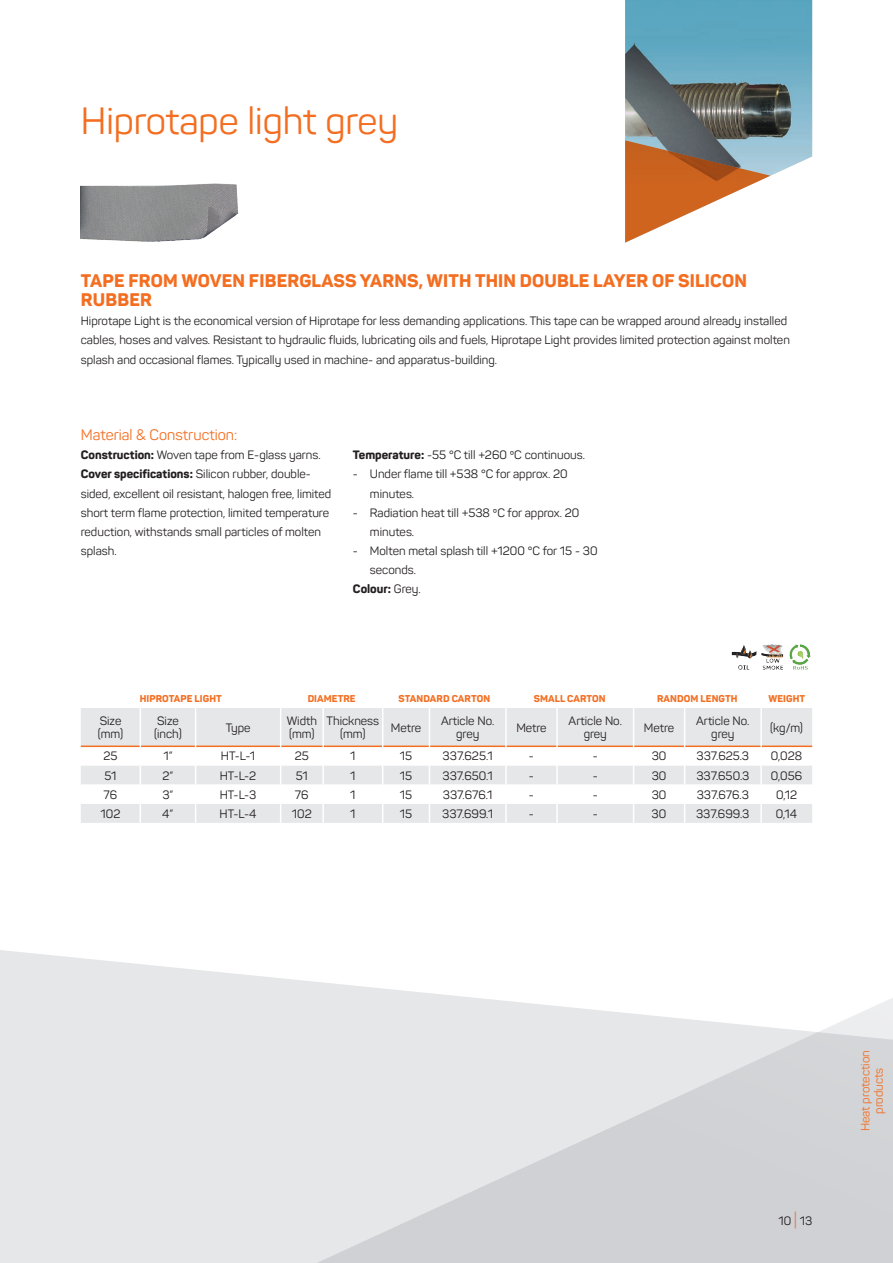
<style>
.page{position:relative;width:893px;height:1263px;background:#fff}
.page>*{position:absolute;margin:0;border:0;box-sizing:border-box;transform-origin:0 0}
.t1{font:37.5px "Panton";color:#f36e21}
.t2{font:800 18px/19.2px "Panton";letter-spacing:.01em;color:#f36e21}
.t3{font:15px "Panton";color:#f36e21}
.t4{font:12px/19.2px "Panton";color:#231f20}
.t5{font:12px/13.5px "Panton";color:#f36e21;text-align:center}
.t6{font:800 12px "Panton";color:#231f20}
.t7{font:800 9.75px "Panton";letter-spacing:.01em;color:#f36e21}
.s1{font-weight:800}
.s2{font-weight:400}
.s3{font-size:16.8px;color:#f36e21}
</style>
<div class="page">
<svg style="left:0;top:950px;width:893px;height:313px;fill:#e6e7e9"></svg>
<img style="left:81px;top:183px;width:158px;height:59px">
<img style="left:625px;top:0;width:187px;height:176px">
<svg style="left:625px;top:140px;width:145px;height:103px"></svg>
<img style="left:761px;top:644px;width:22px;height:26px">
<img style="left:732px;top:644px;width:25px;height:26px">
<img style="left:789px;top:644px;width:22px;height:26px">
<div style="left:81px;top:708px;width:731px;height:37px;background:#e6e7e9"></div>
<hr style="left:140px;top:708px;width:1px;height:38px;background:#fff">
<hr style="left:195px;top:708px;width:1px;height:38px;background:#fff">
<hr style="left:280px;top:708px;width:1px;height:38px;background:#fff">
<hr style="left:322px;top:708px;width:2px;height:38px;background:#fff">
<hr style="left:382px;top:708px;width:1px;height:38px;background:#fff">
<hr style="left:429px;top:708px;width:1px;height:38px;background:#fff">
<hr style="left:505px;top:708px;width:2px;height:38px;background:#fff">
<hr style="left:556px;top:708px;width:2px;height:38px;background:#fff">
<hr style="left:633px;top:708px;width:1px;height:38px;background:#fff">
<hr style="left:684px;top:708px;width:1px;height:38px;background:#fff">
<hr style="left:760px;top:708px;width:2px;height:38px;background:#fff">
<svg style="left:81px;top:746px;width:731px;height:77px"></svg>
<hr style="left:81px;top:745px;width:59px;height:2px;background:#f36e21">
<hr style="left:141px;top:745px;width:54px;height:2px;background:#f36e21">
<hr style="left:196px;top:745px;width:84px;height:2px;background:#f36e21">
<hr style="left:281px;top:745px;width:41px;height:2px;background:#f36e21">
<hr style="left:324px;top:745px;width:58px;height:2px;background:#f36e21">
<hr style="left:383px;top:745px;width:46px;height:2px;background:#f36e21">
<hr style="left:430px;top:745px;width:75px;height:2px;background:#f36e21">
<hr style="left:507px;top:745px;width:49px;height:2px;background:#f36e21">
<hr style="left:558px;top:745px;width:75px;height:2px;background:#f36e21">
<hr style="left:634px;top:745px;width:50px;height:2px;background:#f36e21">
<hr style="left:685px;top:745px;width:75px;height:2px;background:#f36e21">
<hr style="left:762px;top:745px;width:50px;height:2px;background:#f36e21">
<h1 class="t1" style="left:81px;top:98px;width:319px">Hiprotape light grey</h1>
<h2 class="t2" style="left:81px;top:271px;width:667px">TAPE FROM WOVEN FIBERGLASS YARNS, WITH THIN DOUBLE LAYER OF SILICON<br>RUBBER</h2>
<p class="t4" style="left:81px;top:311px;width:711px">Hiprotape Light is the economical version of Hiprotape for less demanding applications. This tape can be wrapped around already installed cables, hoses and valves. Resistant to hydraulic fluids, lubricating oils and fuels, Hiprotape Light provides limited protection against molten splash and occasional flames. Typically used in machine- and apparatus-building.</p>
<p class="t3" style="left:81px;top:426px;width:158px">Material &amp; Construction:</p>
<p class="t4" style="left:81px;top:445px;width:252px"><span class="s1">Construction:</span> Woven tape from E-glass yarns.<br><span class="s1">Cover specifications:</span> Silicon rubber, double&shy;sided, excellent oil resistant, halogen free, limited short term flame protection, limited temperature reduction, withstands small particles of molten splash.</p>
<p class="t4" style="left:353px;top:445px;width:234px"><span class="s1">Temperature:</span> -55 °C till +260 ºC continuous.</p>
<p class="t4" style="left:370px;top:464px;width:199px;text-indent:-17px">- Under flame till +538 °C for approx. 20 minutes.</p>
<p class="t4" style="left:370px;top:503px;width:211px;text-indent:-17px">- Radiation heat till +538 ºC for approx. 20 minutes.</p>
<p class="t4" style="left:353px;top:541px;width:246px">- Molten metal splash till +1200 °C for 15 - 30</p>
<p class="t4" style="left:370px;top:560px;width:48px">seconds.</p>
<p class="t6" style="left:353px;top:581px;width:69px">Colour: <span class="s2">Grey.</span></p>
<p class="t7" style="left:140px;top:692px;width:84px">HIPROTAPE LIGHT</p>
<p class="t7" style="left:308px;top:692px;width:50px">DIAMETRE</p>
<p class="t7" style="left:398px;top:692px;width:93px">STANDARD CARTON</p>
<p class="t7" style="left:534px;top:692px;width:73px">SMALL CARTON</p>
<p class="t7" style="left:657px;top:692px;width:82px">RANDOM LENGTH</p>
<p class="t7" style="left:768px;top:692px;width:38px">WEIGHT</p>
<p class="t4" style="left:98px;top:714px;width:27px;line-height:13.5px">Size (mm)</p>
<p class="t4" style="left:154px;top:714px;width:29px;line-height:13.5px">Size (inch)</p>
<p class="t4" style="left:226px;top:718px;width:26px">Type</p>
<p class="t4" style="left:287px;top:714px;width:32px;line-height:13.5px">Width (mm)</p>
<p class="t4" style="left:327px;top:714px;width:54px;line-height:13.5px;text-align:center">Thickness (mm)</p>
<p class="t4" style="left:391px;top:718px;width:32px">Metre</p>
<p class="t4" style="left:441px;top:714px;width:55px;line-height:13.5px;text-align:center">Article No. grey</p>
<p class="t4" style="left:516px;top:718px;width:32px">Metre</p>
<p class="t4" style="left:569px;top:714px;width:55px;line-height:13.5px;text-align:center">Article No. grey</p>
<p class="t4" style="left:644px;top:718px;width:32px">Metre</p>
<p class="t4" style="left:696px;top:714px;width:55px;line-height:13.5px;text-align:center">Article No. grey</p>
<p class="t4" style="left:770px;top:718px;width:34px">(kg/m)</p>
<p class="t4" style="left:103px;top:746px;width:16px">25</p>
<p class="t4" style="left:163px;top:746px;width:11px">1”</p>
<p class="t4" style="left:221px;top:746px;width:36px">HT-L-1</p>
<p class="t4" style="left:295px;top:746px;width:16px">25</p>
<p class="t4" style="left:350px;top:746px;width:7px">1</p>
<p class="t4" style="left:400px;top:746px;width:14px">15</p>
<p class="t4" style="left:443px;top:746px;width:52px">337.625.1</p>
<p class="t4" style="left:529px;top:746px;width:7px">-</p>
<p class="t4" style="left:593px;top:746px;width:7px">-</p>
<p class="t4" style="left:652px;top:746px;width:16px">30</p>
<p class="t4" style="left:696px;top:746px;width:54px">337.625.3</p>
<p class="t4" style="left:771px;top:746px;width:33px">0,028</p>
<p class="t4" style="left:104px;top:766px;width:14px">51</p>
<p class="t4" style="left:162px;top:766px;width:12px">2”</p>
<p class="t4" style="left:220px;top:766px;width:38px">HT-L-2</p>
<p class="t4" style="left:296px;top:766px;width:14px">51</p>
<p class="t4" style="left:350px;top:766px;width:7px">1</p>
<p class="t4" style="left:400px;top:766px;width:14px">15</p>
<p class="t4" style="left:442px;top:766px;width:52px">337.650.1</p>
<p class="t4" style="left:529px;top:766px;width:7px">-</p>
<p class="t4" style="left:593px;top:766px;width:7px">-</p>
<p class="t4" style="left:652px;top:766px;width:16px">30</p>
<p class="t4" style="left:696px;top:766px;width:54px">337.650.3</p>
<p class="t4" style="left:771px;top:766px;width:33px">0,056</p>
<p class="t4" style="left:104px;top:785px;width:15px">76</p>
<p class="t4" style="left:162px;top:785px;width:12px">3”</p>
<p class="t4" style="left:220px;top:785px;width:38px">HT-L-3</p>
<p class="t4" style="left:295px;top:785px;width:15px">76</p>
<p class="t4" style="left:350px;top:785px;width:7px">1</p>
<p class="t4" style="left:400px;top:785px;width:14px">15</p>
<p class="t4" style="left:443px;top:785px;width:51px">337.676.1</p>
<p class="t4" style="left:529px;top:785px;width:7px">-</p>
<p class="t4" style="left:593px;top:785px;width:7px">-</p>
<p class="t4" style="left:652px;top:785px;width:16px">30</p>
<p class="t4" style="left:697px;top:785px;width:54px">337.676.3</p>
<p class="t4" style="left:776px;top:785px;width:23px">0,12</p>
<p class="t4" style="left:100px;top:804px;width:21px">102</p>
<p class="t4" style="left:162px;top:804px;width:13px">4”</p>
<p class="t4" style="left:220px;top:804px;width:38px">HT-L-4</p>
<p class="t4" style="left:292px;top:804px;width:21px">102</p>
<p class="t4" style="left:350px;top:804px;width:7px">1</p>
<p class="t4" style="left:400px;top:804px;width:14px">15</p>
<p class="t4" style="left:442px;top:804px;width:52px">337.699.1</p>
<p class="t4" style="left:529px;top:804px;width:7px">-</p>
<p class="t4" style="left:593px;top:804px;width:7px">-</p>
<p class="t4" style="left:652px;top:804px;width:16px">30</p>
<p class="t4" style="left:696px;top:804px;width:55px">337.699.3</p>
<p class="t4" style="left:776px;top:804px;width:23px">0,14</p>
<p class="t4" style="left:778px;top:1211px;width:35px">10 <span class="s3">|</span> 13</p>
<p class="t5" style="left:858px;top:1131px;width:82px;rotate:-90deg">Heat protection products</p>
</div>
